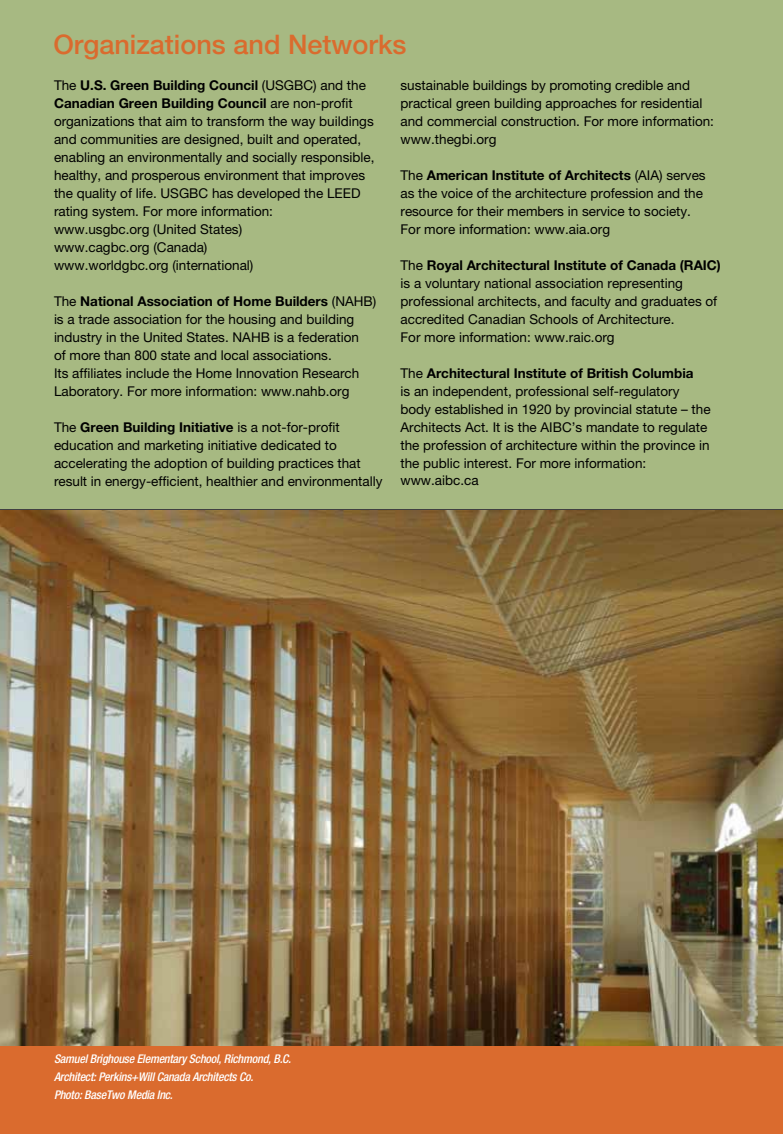
<style>
.page{position:relative;width:783px;height:1134px;background:#fff}
.page>*{position:absolute;margin:0;border:0;box-sizing:border-box;transform-origin:0 0}
.t1{font:500 27px "Helvetica Neue LT Pro";color:#da6b2e}
.t2{font:13.5px/18px "Helvetica Neue LT Pro";color:#000}
.t3{font:italic 500 condensed 12px/18px "Helvetica Neue LT Pro";letter-spacing:-.02em;color:#fff}
.s1{font-weight:700}
.s2{font-family:"Helvetica Neue LT Std"}
</style>
<div class="page">
<div style="left:0;top:0;width:783px;height:509px;background:#a7b982"></div>
<img style="left:0;top:510px;width:783px;height:536px">
<div style="left:0;top:1046px;width:783px;height:88px;background:#da6b2e"></div>
<h1 class="t1" style="left:53px;top:29px;width:355px">Organizations and Networks</h1>
<p class="t2" style="left:54px;top:76px;width:322px">The <span class="s1">U.S. Green Building Council</span> (USGBC) and the <span class="s1">Canadian Green Building Council</span> are non-profit organizations that aim to transform the way buildings and communities are designed, built and operated, enabling an environmentally and socially responsible, healthy, and prosperous environment that improves the quality of life. USGBC has developed the LEED rating system. For more information:<br>www.usgbc.org (United States)<br>www.cagbc.org (Canada)<br>www.worldgbc.org (international)</p>
<p class="t2" style="left:54px;top:292px;width:324px">The <span class="s1">National Association of Home Builders</span> (NAHB) is a trade association for the housing and building industry in the United States. NAHB is a federation<br>of more than 800 state and local associations.<br>Its affiliates include the Home Innovation Research Laboratory. For more information: www.nahb.org</p>
<p class="t2" style="left:54px;top:418px;width:330px">The <span class="s1">Green Building Initiative</span> is a not-for-profit education and marketing initiative dedicated to accelerating the adoption of building practices that result in energy-efficient, healthier and environmentally</p>
<p class="t2" style="left:401px;top:76px;width:315px">sustainable buildings by promoting credible and practical green building approaches for residential and commercial construction. For more information: www.thegbi.org</p>
<p class="t2" style="left:401px;top:166px;width:307px">The <span class="s1">American Institute of Architects</span> (AIA) serves as the voice of the architecture profession and the resource for their members in service to society.<br>For more information: www.aia.org</p>
<p class="t2" style="left:401px;top:256px;width:322px">The <span class="s1">Royal Architectural Institute of Canada (RAIC) </span>is a voluntary national association representing professional architects, and faculty and graduates of accredited Canadian Schools of Architecture.<br>For more information: www.raic.org</p>
<p class="t2" style="left:401px;top:364px;width:312px">The <span class="s1">Architectural Institute of British Columbia<br></span>is an independent, professional self-regulatory body established in 1920 by provincial statute – the Architects Act. It is the AIBC’s mandate to regulate the profession of architecture within the province in the public interest. For more information: www.ai<span class="s2">bc.ca</span></p>
<p class="t3" style="left:54px;top:1050px;width:239px">Samuel Brighouse Elementary School, Richmond, B.C.<br>Architect: Perkins+Will Canada Architects Co.<br>Photo: BaseTwo Media Inc.</p>
</div>
